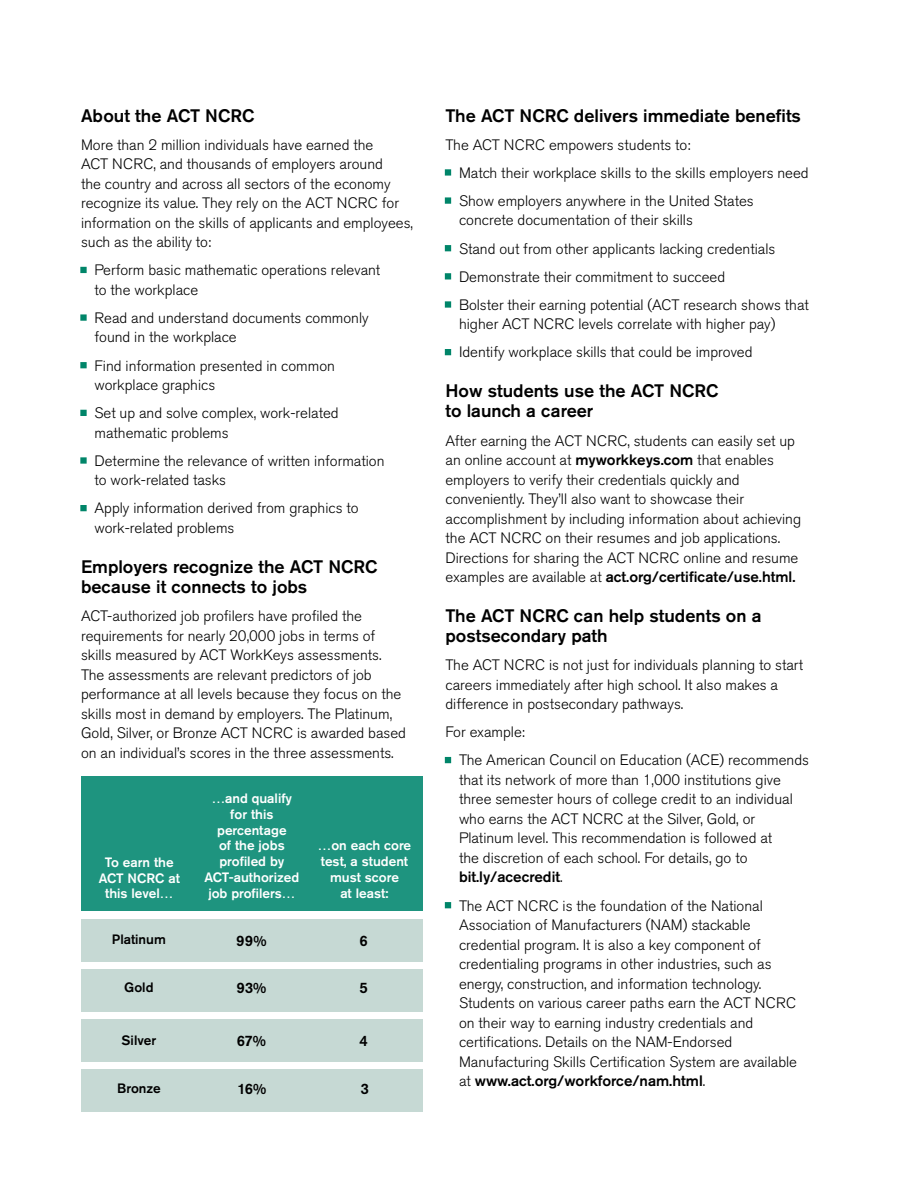
<style>
.page{position:relative;width:918px;height:1188px;background:#fff}
.page>*{position:absolute;margin:0;border:0;box-sizing:border-box;transform-origin:0 0}
.t1{font:500 18px/20.2px "Akzidenz Grotesk Std";color:#000}
.t2{font:300 15px/19.5px "Akzidenz Grotesk Std";color:#000}
.t3{font:500 15px "Akzidenz Grotesk Std";letter-spacing:-.02em;color:#000}
.t4{font:500 13.5px/15.8px "Akzidenz Grotesk Std";color:#fff;text-align:center}
.t5{font:500 13.5px "Akzidenz Grotesk Std";color:#000}
.s1{color:#008569}
.s2{font-weight:500}
</style>
<div class="page">
<div style="left:80px;top:267px;width:7px;height:6px;border:3px solid #008569"></div>
<div style="left:80px;top:314px;width:7px;height:7px;border:3px solid #008569"></div>
<div style="left:80px;top:362px;width:7px;height:6px;border:3px solid #008569"></div>
<div style="left:80px;top:410px;width:7px;height:6px;border:3px solid #008569"></div>
<div style="left:80px;top:457px;width:7px;height:7px;border:3px solid #008569"></div>
<div style="left:80px;top:505px;width:7px;height:6px;border:3px solid #008569"></div>
<div style="left:445px;top:169px;width:6px;height:7px;border:3px solid #008569"></div>
<div style="left:445px;top:197px;width:6px;height:7px;border:3px solid #008569"></div>
<svg style="left:445px;top:245px;width:6px;height:6px"></svg>
<svg style="left:445px;top:273px;width:6px;height:6px"></svg>
<div style="left:445px;top:301px;width:6px;height:7px;border:3px solid #008569"></div>
<svg style="left:445px;top:349px;width:6px;height:6px"></svg>
<svg style="left:445px;top:757px;width:6px;height:6px"></svg>
<svg style="left:445px;top:902px;width:6px;height:6px"></svg>
<div style="left:82px;top:969px;width:341px;height:42px;background:#c6d9d4"></div>
<div style="left:81px;top:1020px;width:342px;height:42px;background:#c6d9d4"></div>
<div style="left:82px;top:1069px;width:341px;height:43px;background:#c6d9d4"></div>
<div style="left:82px;top:777px;width:341px;height:134px;background:#1e947f"></div>
<div style="left:82px;top:919px;width:341px;height:42px;background:#c6d9d4"></div>
<p class="t1" style="left:81px;top:105px;width:175px">About the ACT NCRC</p>
<p class="t2" style="left:81px;top:135px;width:334px">More than 2 million individuals have earned the<br>ACT NCRC, and thousands of employers around<br>the country and across all sectors of the economy recognize its value. They rely on the ACT NCRC for information on the skills of applicants and employees, such as the ability to:</p>
<p class="t2" style="left:94px;top:261px;width:287px;text-indent:-14px"><span class="s1">•</span> Perform basic mathematic operations relevant to the workplace</p>
<p class="t2" style="left:94px;top:308px;width:276px;text-indent:-14px"><span class="s1">•</span> Read and understand documents commonly found in the workplace</p>
<p class="t2" style="left:94px;top:356px;width:242px;text-indent:-14px"><span class="s1">•</span> Find information presented in common workplace graphics</p>
<p class="t2" style="left:94px;top:404px;width:246px;text-indent:-14px"><span class="s1">•</span> Set up and solve complex, work-related mathematic problems</p>
<p class="t2" style="left:94px;top:451px;width:292px;text-indent:-14px"><span class="s1">•</span> Determine the relevance of written information to work-related tasks</p>
<p class="t2" style="left:94px;top:499px;width:266px;text-indent:-14px"><span class="s1">•</span> Apply information derived from graphics to work-related problems</p>
<p class="t1" style="left:81px;top:556px;width:298px">Employers recognize the ACT NCRC because it connects to jobs</p>
<p class="t2" style="left:81px;top:606px;width:327px">ACT-authorized job profilers have profiled the requirements for nearly 20,000 jobs in terms of skills measured by ACT WorkKeys assessments.<br>The assessments are relevant predictors of job performance at all levels because they focus on the skills most in demand by employers. The Platinum, Gold, Silver, or Bronze ACT NCRC is awarded based on an individual’s scores in the three assessments.</p>
<p class="t4" style="left:99px;top:854px;width:83px">To earn the<br>ACT NCRC at this level…</p>
<p class="t4" style="left:205px;top:790px;width:96px">…and qualify for this percentage<br>of the jobs profiled by<br>ACT-authorized job profilers…</p>
<p class="t4" style="left:318px;top:837px;width:95px">…on each core test, a student must score<br>at least:</p>
<p class="t5" style="left:112px;top:931px;width:55px">Platinum</p>
<p class="t3" style="left:236px;top:931px;width:32px">99%</p>
<p class="t3" style="left:360px;top:931px;width:10px">6</p>
<p class="t5" style="left:124px;top:979px;width:31px">Gold</p>
<p class="t3" style="left:236px;top:978px;width:31px">93%</p>
<p class="t3" style="left:360px;top:978px;width:10px">5</p>
<p class="t5" style="left:122px;top:1032px;width:36px">Silver</p>
<p class="t3" style="left:237px;top:1031px;width:31px">67%</p>
<p class="t3" style="left:360px;top:1031px;width:10px">4</p>
<p class="t5" style="left:117px;top:1080px;width:45px">Bronze</p>
<p class="t3" style="left:237px;top:1080px;width:30px">16%</p>
<p class="t3" style="left:360px;top:1080px;width:10px">3</p>
<p class="t1" style="left:446px;top:105px;width:357px">The ACT NCRC delivers immediate benefits</p>
<p class="t2" style="left:446px;top:135px;width:247px">The ACT NCRC empowers students to:</p>
<p class="t2" style="left:446px;top:163px;width:365px"><span class="s1">•</span> Match their workplace skills to the skills employers need</p>
<p class="t2" style="left:459px;top:191px;width:296px;text-indent:-14px"><span class="s1">•</span> Show employers anywhere in the United States concrete documentation of their skills</p>
<p class="t2" style="left:446px;top:239px;width:331px"><span class="s1">•</span> Stand out from other applicants lacking credentials</p>
<p class="t2" style="left:446px;top:267px;width:281px"><span class="s1">•</span> Demonstrate their commitment to succeed</p>
<p class="t2" style="left:459px;top:295px;width:351px;text-indent:-14px"><span class="s1">•</span> Bolster their earning potential (ACT research shows that higher ACT NCRC levels correlate with higher pay)</p>
<p class="t2" style="left:446px;top:343px;width:309px"><span class="s1">•</span> Identify workplace skills that could be improved</p>
<p class="t1" style="left:446px;top:380px;width:275px">How students use the ACT NCRC to launch a career</p>
<p class="t2" style="left:446px;top:431px;width:357px">After earning the ACT NCRC, students can easily set up an online account at <span class="s2">myworkkeys.com</span> that enables employers to verify their credentials quickly and conveniently. They’ll also want to showcase their accomplishment by including information about achieving the ACT NCRC on their resumes and job applications.<br>Directions for sharing the ACT NCRC online and resume examples are available at <span class="s2">act.org/certificate/use.html.</span></p>
<p class="t1" style="left:446px;top:605px;width:317px">The ACT NCRC can help students on a postsecondary path</p>
<p class="t2" style="left:446px;top:656px;width:359px">The ACT NCRC is not just for individuals planning to start careers immediately after high school. It also makes a difference in postsecondary pathways.</p>
<p class="t2" style="left:446px;top:723px;width:81px">For example:</p>
<p class="t2" style="left:459px;top:751px;width:352px;text-indent:-14px"><span class="s1">•</span> The American Council on Education (ACE) recommends that its network of more than 1,000 institutions give three semester hours of college credit to an individual who earns the ACT NCRC at the Silver, Gold, or Platinum level. This recommendation is followed at<br>the discretion of each school. For details, go to <span class="s2">bit.ly/acecredit</span>.</p>
<p class="t2" style="left:459px;top:896px;width:340px;text-indent:-14px"><span class="s1">•</span> The ACT NCRC is the foundation of the National Association of Manufacturers (NAM) stackable credential program. It is also a key component of credentialing programs in other industries, such as energy, construction, and information technology.<br>Students on various career paths earn the ACT NCRC on their way to earning industry credentials and certifications. Details on the NAM-Endorsed Manufacturing Skills Certification System are available at <span class="s2">www.act.org/workforce/nam.html</span>.</p>
</div>
